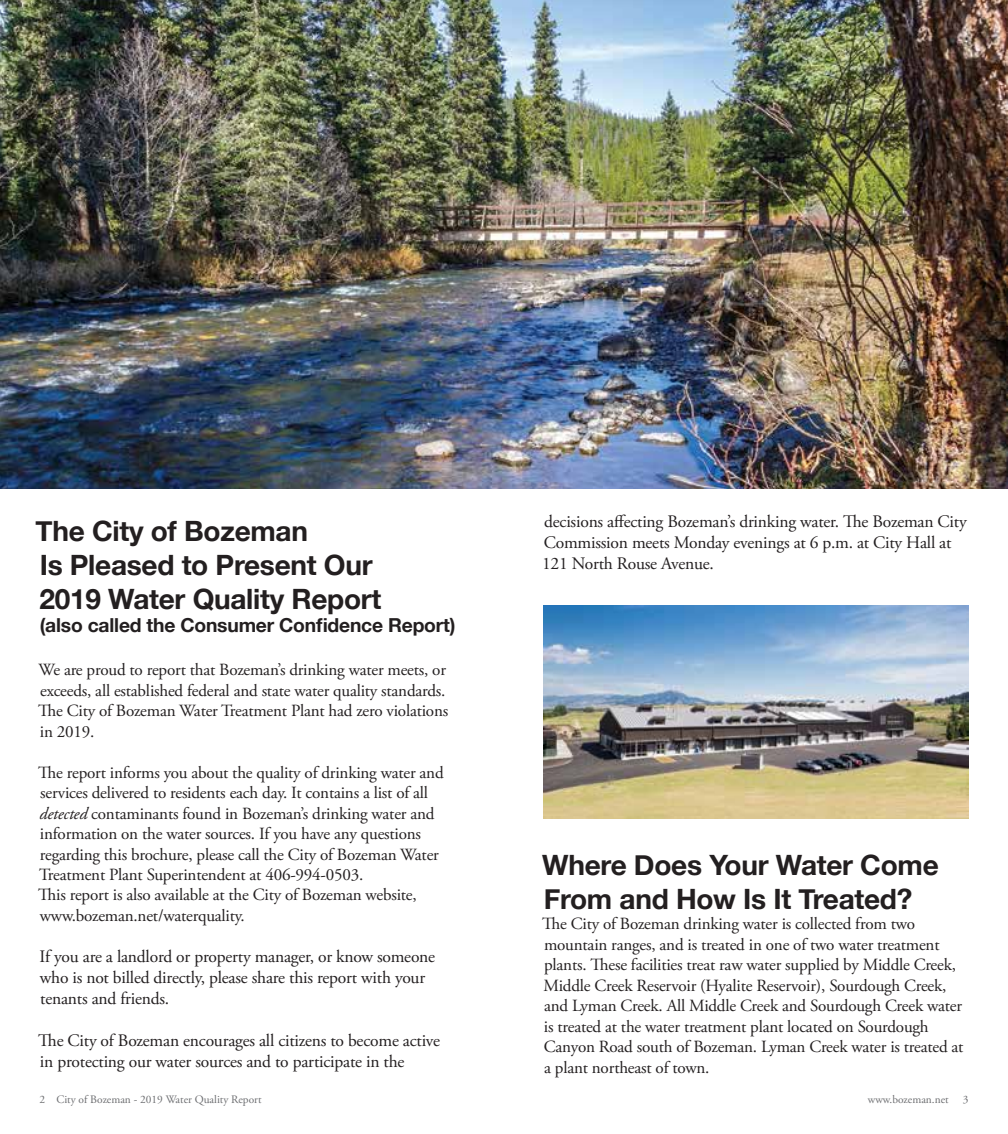
<style>
.page{position:relative;width:1008px;height:1134px;background:#fff}
.page>*{position:absolute;margin:0;border:0;box-sizing:border-box;transform-origin:0 0}
.t1{font:700 28px/33.6px "Helvetica Neue";letter-spacing:-.01em;color:#231f20}
.t2{font:700 19.25px "Helvetica Neue";letter-spacing:-.01em;color:#231f20}
.t3{font:17.5px/21px "Adobe Garamond Pro";letter-spacing:-.01em;color:#231f20}
.t4{font:17.15px/20.5px "Adobe Garamond Pro";letter-spacing:-.01em;color:#231f20}
.t5{font:11.38px "Adobe Garamond Pro";color:#6d6e71}
.s1{font-style:italic}
</style>
<div class="page">
<img style="left:0;top:0;width:1008px;height:489px">
<img style="left:543px;top:606px;width:426px;height:212px">
<h2 class="t1" style="left:36px;top:515px;width:347px">The City of Bozeman<br>Is Pleased to Present Our<br>2019 Water Quality Report</h2>
<h2 class="t2" style="left:40px;top:610px;width:417px">(also called the Consumer Confidence Report)</h2>
<p class="t4" style="left:38px;top:660px;width:412px">We are proud to report that Bozeman’s drinking water meets, or exceeds, all established federal and state water quality standards.<br>Te City of Bozeman Water Treatment Plant had zero violations in 2019.</p>
<p class="t4" style="left:38px;top:763px;width:407px">Te report informs you about the quality of drinking water and services delivered to residents each day. It contains a list of all <span class="s1">detected</span> contaminants found in Bozeman’s drinking water and information on the water sources. If you have any questions regarding this brochure, please call the City of Bozeman Water Treatment Plant Superintendent at 406-994-0503.<br>Tis report is also available at the City of Bozeman website, www.bozeman.net/waterquality.</p>
<p class="t3" style="left:40px;top:947px;width:397px">If you are a landlord or property manager, or know someone who is not billed directly, please share this report with your</p>
<p class="t3" style="left:40px;top:989px;width:131px">tenants and friends.</p>
<p class="t3" style="left:38px;top:1031px;width:403px">Te City of Bozeman encourages all citizens to become active in protecting our water sources and to participate in the</p>
<p class="t3" style="left:542px;top:511px;width:426px">decisions afecting Bozeman’s drinking water. Te Bozeman City<br>Commission meets Monday evenings at 6 p.m. at City Hall at<br>121 North Rouse Avenue.</p>
<h2 class="t1" style="left:542px;top:849px;width:398px">Where Does Your Water Come<br>From and How Is It Treated?</h2>
<p class="t4" style="left:542px;top:914px;width:423px">Te City of Bozeman drinking water is collected from two mountain ranges, and is treated in one of two water treatment plants. Tese facilities treat raw water supplied by Middle Creek, Middle Creek Reservoir (Hyalite Reservoir), Sourdough Creek, and Lyman Creek. All Middle Creek and Sourdough Creek water is treated at the water treatment plant located on Sourdough Canyon Road south of Bozeman. Lyman Creek water is treated at a plant northeast of town.</p>
<p class="t5" style="left:39px;top:1092px;width:224px">2 City of Bozeman - 2019 Water Quality Report</p>
<p class="t5" style="left:868px;top:1092px;width:82px">www.bozeman.net</p>
<p class="t5" style="left:963px;top:1092px;width:7px">3</p>
</div>
